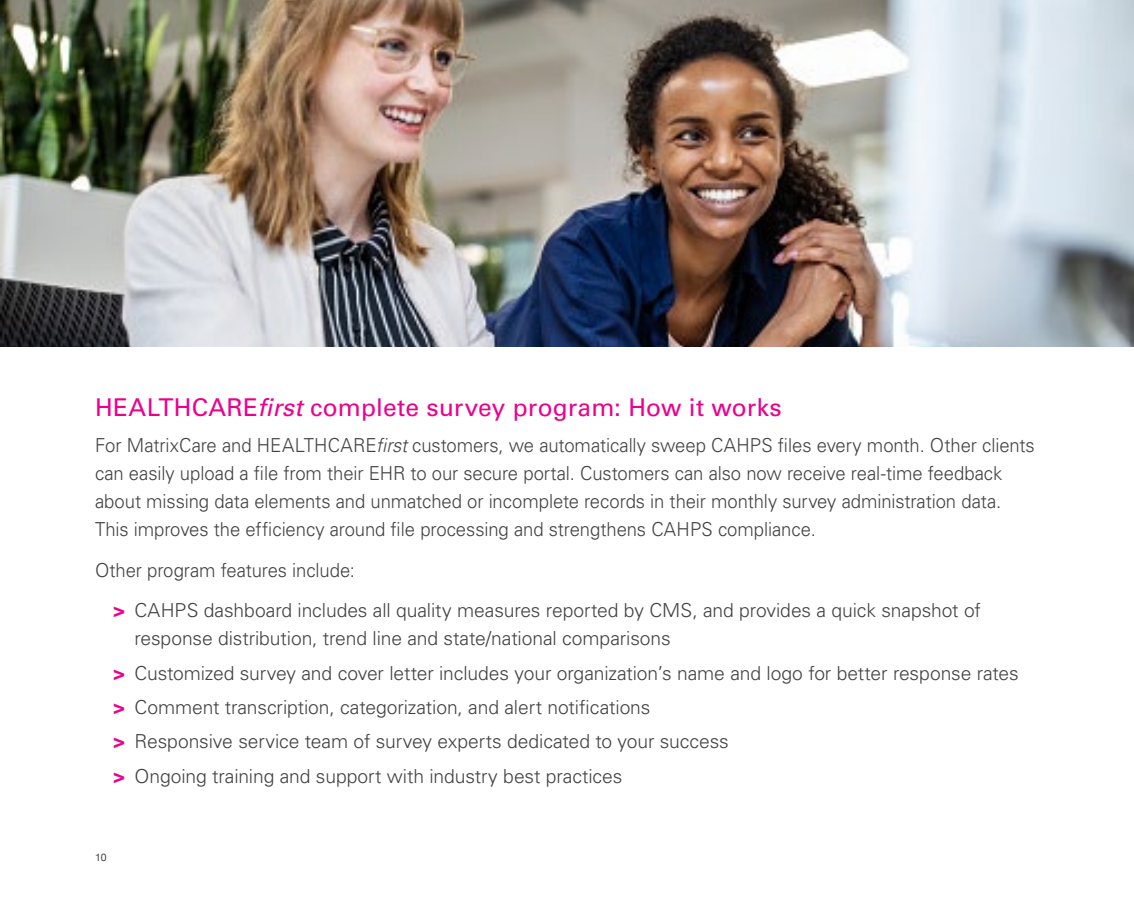
<style>
.page{position:relative;width:1134px;height:914px;background:#fff}
.page>*{position:absolute;margin:0;border:0;box-sizing:border-box;transform-origin:0 0}
.t1{font:24.5px "Univers LT Std";letter-spacing:.01em;color:#ec008c}
.t2{font:300 19.25px/28px "Univers LT Std";letter-spacing:-.005em;color:#424243;scale:.96 1}
.t3{font:300 19.25px/34.3px "Univers LT Std";letter-spacing:-.005em;color:#424243}
.t4{font:10.5px "Helvetica Neue";color:#424243}
.s1{font-style:italic}
.s2{font-weight:700;color:#ec008c}
</style>
<div class="page">
<img style="left:0;top:0;width:1134px;height:346px">
<p class="t1" style="left:95px;top:393px;width:688px">HEALTHCARE<span class="s1">first</span> complete survey program: How it works</p>
<p class="t2" style="left:95px;top:431px;width:981px">For MatrixCare and HEALTHCARE<span class="s1">first</span> customers, we automatically sweep CAHPS files every month. Other clients can easily upload a file from their EHR to our secure portal. Customers can also now receive real-time feedback about missing data elements and unmatched or incomplete records in their monthly survey administration data.<br>This improves the efficiency around file processing and strengthens CAHPS compliance.</p>
<p class="t2" style="left:113px;top:549px;width:905px;line-height:40.6px;text-indent:-18px">Other program features include:<br><span class="s2">&gt;</span> CAHPS dashboard includes all quality measures reported by CMS, and provides a quick snapshot of</p>
<p class="t3" style="left:113px;top:621px;width:907px;text-indent:21px">response distribution, trend line and state/national comparisons<br><span class="s2">&gt;</span> Customized survey and cover letter includes your organization’s name and logo for better response rates <span class="s2">&gt;</span> Comment transcription, categorization, and alert notifications<br><span class="s2">&gt;</span> Responsive service team of survey experts dedicated to your success<br><span class="s2">&gt;</span> Ongoing training and support with industry best practices</p>
<p class="t4" style="left:95px;top:849px;width:13px">10</p>
</div>
